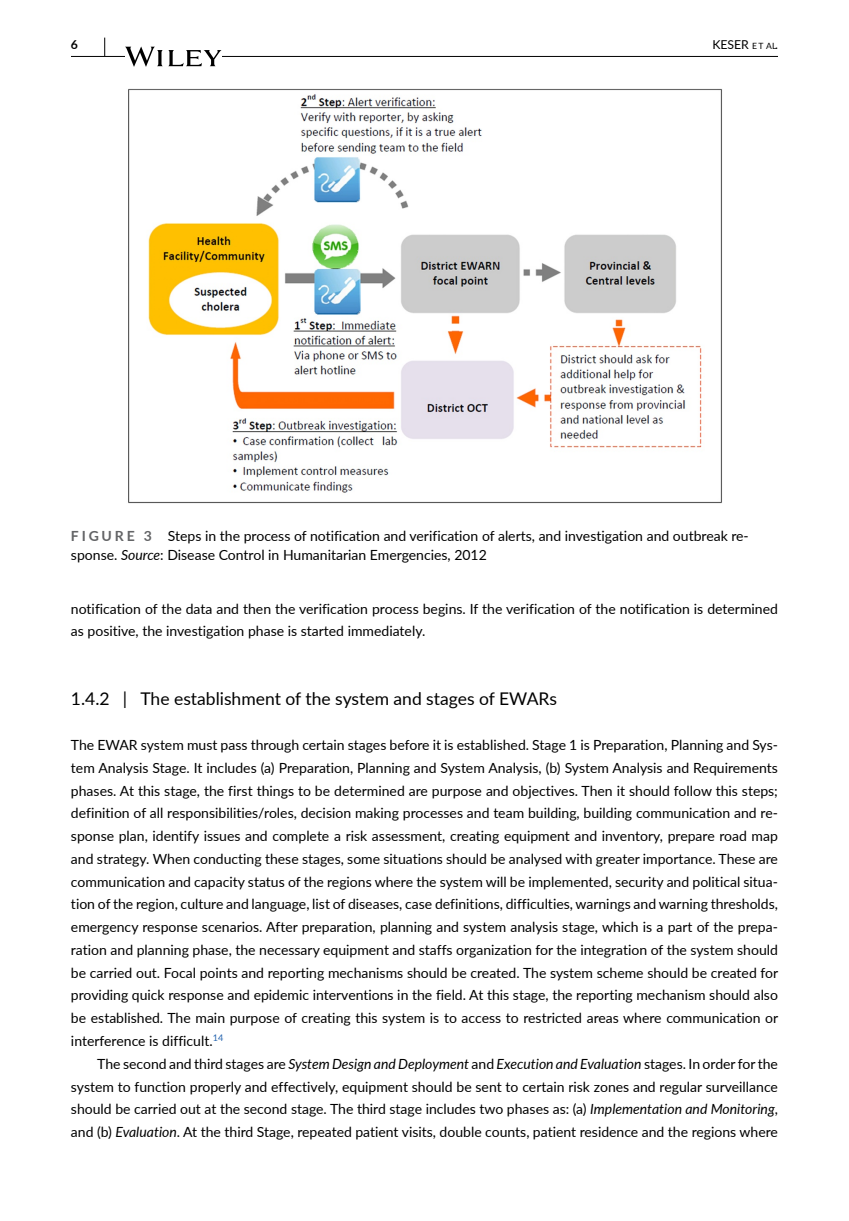
<style>
.page{position:relative;width:849px;height:1221px;background:#fff}
.page>*{position:absolute;margin:0;border:0;box-sizing:border-box;transform-origin:0 0}
.t1{font:17.5px "Lato";color:#000}
.t2{font:14px/22.8px "Lato";color:#000}
.t3{font:12.25px "Lato";color:#000}
.t4{font:700 12.25px "Lato";color:#000}
.s1{font-size:8.58px}
.s2{font-style:inherit}
.s3{font-weight:700;color:#636466}
.s4{font-style:italic}
</style>
<div class="page">
<hr style="left:71px;top:56px;width:706px;height:1px;background:#000">
<svg style="left:125px;top:47px;width:96px;height:20px"></svg>
<svg style="left:104px;top:38px;width:1px;height:18px"></svg>
<img style="left:128px;top:88px;width:594px;height:415px">
<p class="t4" style="left:71px;top:36px;width:9px">6</p>
<p class="t3" style="left:712px;top:36px;width:67px">KESER <span class="s1">e t al</span><span class="s2">.</span></p>
<p class="t2" style="left:71px;top:525px;width:679px;line-height:19.2px"><span class="s3">F I G U R E 3</span> Steps in the process of notification and verification of alerts, and investigation and outbreak re&shy;sponse. <span class="s4">Source</span>: Disease Control in Humanitarian Emergencies, 2012</p>
<p class="t2" style="left:71px;top:596px;width:708px">notification of the data and then the verification process begins. If the verification of the notification is determined as positive, the investigation phase is started immediately.</p>
<p class="t1" style="left:71px;top:685px;width:487px">1.4.2 | The establishment of the system and stages of EWARs</p>
<p class="t2" style="left:71px;top:733px;width:708px;text-align:justify">The EWAR system must pass through certain stages before it is established. Stage 1 is Preparation, Planning and Sys&shy;tem Analysis Stage. It includes (a) Preparation, Planning and System Analysis, (b) System Analysis and Requirements phases. At this stage, the first things to be determined are purpose and objectives. Then it should follow this steps; definition of all responsibilities/roles, decision making processes and team building, building communication and re&shy;sponse plan, identify issues and complete a risk assessment, creating equipment and inventory, prepare road map and strategy. When conducting these stages, some situations should be analysed with greater importance. These are communication and capacity status of the regions where the system will be implemented, security and political situa&shy;tion of the region, culture and language, list of diseases, case definitions, difficulties, warnings and warning thresholds, emergency response scenarios. After preparation, planning and system analysis stage, which is a part of the prepa&shy;ration and planning phase, the necessary equipment and staffs organization for the integration of the system should be carried out. Focal points and reporting mechanisms should be created. The system scheme should be created for providing quick response and epidemic interventions in the field. At this stage, the reporting mechanism should also be established. The main purpose of creating this system is to access to restricted areas where communication or interference is difficult.<sup>14</sup></p>
<p class="t2" style="left:71px;top:1051px;width:708px;text-align:justify;text-indent:26px">The second and third stages are <span class="s4">System Design and Deployment</span> and <span class="s4">Execution and Evaluation</span> stages. In order for the system to function properly and effectively, equipment should be sent to certain risk zones and regular surveillance should be carried out at the second stage. The third stage includes two phases as: (a) <span class="s4">Implementation and Monitoring</span>, and (b) <span class="s4">Evaluation</span>. At the third Stage, repeated patient visits, double counts, patient residence and the regions where</p>
</div>
